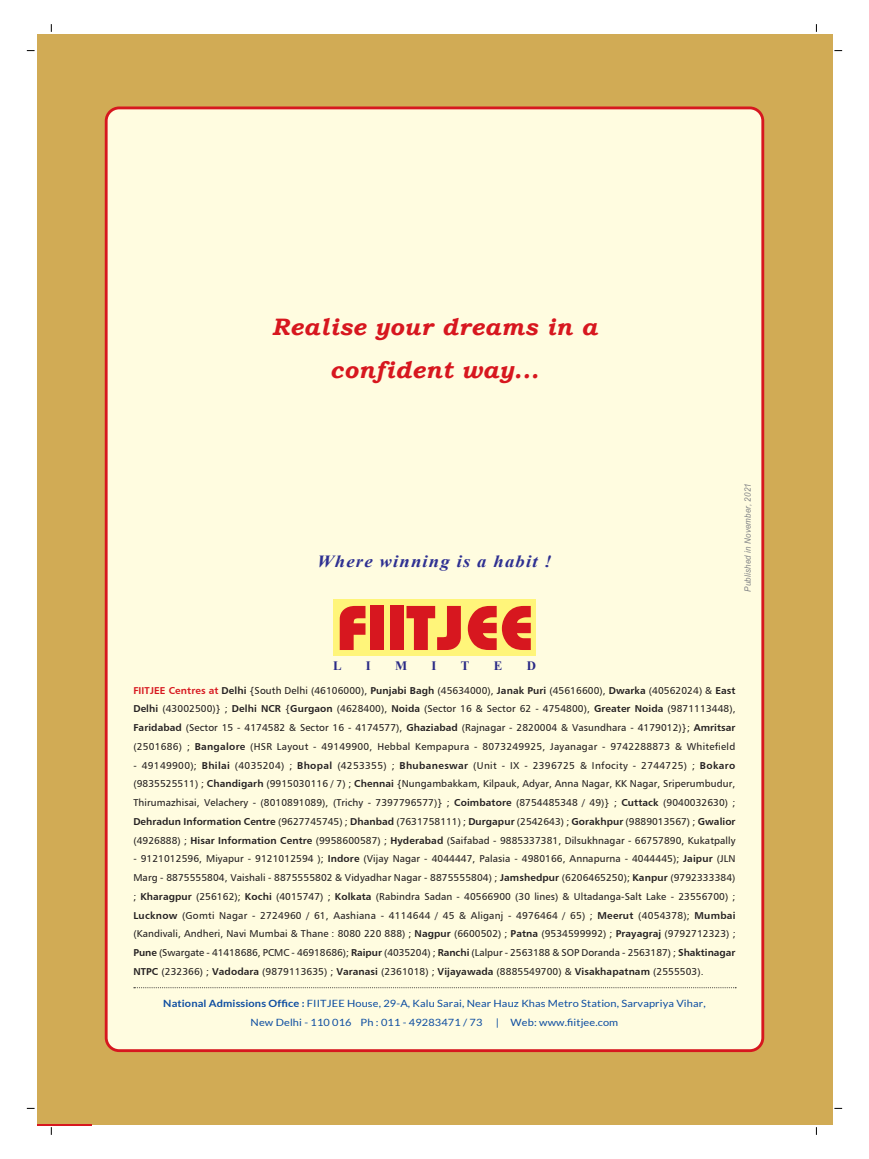
<style>
.page{position:relative;width:869px;height:1159px;background:#fff}
.page>*{position:absolute;margin:0;border:0;box-sizing:border-box;transform-origin:0 0}
.t1{font:italic 700 23.75px/42.5px "Bookman Old Style";letter-spacing:.02em;color:#d7171f;text-align:center}
.t2{font:italic 700 17px "Times New Roman";letter-spacing:.06em;color:#2e3092;scale:1.1 1}
.t3{font:700 12.88px "Times New Roman";color:#2a2a86}
.t4{font:10px/18.8px "Humanist 777 BT Roman B";letter-spacing:.01em;color:#231f20;text-align:justify}
.t5{font:10px/18.8px "Lato";letter-spacing:.01em;color:#0d4da1;scale:1.1 1}
.t6{font:10px "Humanist 777 BT Bold B";letter-spacing:.005em;color:#231f20}
.t7{font:italic 8.75px "Arial Narrow";letter-spacing:.02em;color:#808285;scale:1.1 1}
.s1{font-family:"Humanist 777 BT Bold B";color:#d7171f}
.s2{font-family:"Humanist 777 BT Bold B"}
.s3{font-family:"Humanist 777 BT Roman B"}
.s4{font-weight:700}
</style>
<div class="page">
<div style="left:37px;top:1069px;width:55px;height:56px;background:#d1ab55"></div>
<div style="left:37px;top:35px;width:794px;height:1088px;background:#d1ab55"></div>
<div style="left:106px;top:108px;width:656px;height:942px;background:#fffce0;border-radius:13px"></div>
<div style="left:105px;top:106px;width:659px;height:945px;border:3px solid #d7171f;border-radius:13px"></div>
<svg style="left:134px;top:987px;width:602px;height:1px"></svg>
<div style="left:333px;top:599px;width:203px;height:57px;background:#fff57a"></div>
<svg style="left:340px;top:606px;width:25px;height:44px"></svg>
<div style="left:369px;top:606px;width:14px;height:44px;background:#d7171f"></div>
<div style="left:389px;top:606px;width:14px;height:44px;background:#d7171f"></div>
<svg style="left:406px;top:606px;width:55px;height:44px"></svg>
<svg style="left:468px;top:606px;width:28px;height:44px"></svg>
<svg style="left:502px;top:606px;width:28px;height:44px"></svg>
<h1 class="t1" style="left:272px;top:305px;width:327px">Realise your dreams in a confident way...</h1>
<h2 class="t2" style="left:317px;top:549px;width:215px">Where winning is a habit !</h2>
<p class="t7" style="left:741px;top:591px;width:100px;rotate:-90deg">Published in November, 2021</p>
<p class="t3" style="left:333px;top:657px;width:10px">L</p>
<p class="t3" style="left:366px;top:657px;width:6px">I</p>
<p class="t3" style="left:395px;top:657px;width:14px">M</p>
<p class="t3" style="left:431px;top:657px;width:6px">I</p>
<p class="t3" style="left:461px;top:657px;width:10px">T</p>
<p class="t3" style="left:494px;top:657px;width:10px">E</p>
<p class="t3" style="left:526px;top:657px;width:11px">D</p>
<p class="t4" style="left:133px;top:680px;width:603px"><span class="s1">FIITJEE Centres at</span> <span class="s2">Delhi</span> {South Delhi (46106000), <span class="s2">Punjabi Bagh</span> (45634000), <span class="s2">Janak Puri</span> (45616600), <span class="s2">Dwarka</span> (40562024) &amp; <span class="s2">East Delhi</span> (43002500)} ; <span class="s2">Delhi NCR</span> {<span class="s2">Gurgaon</span> (4628400), <span class="s2">Noida</span> (Sector 16 &amp; Sector 62 - 4754800), <span class="s2">Greater Noida</span> (9871113448), <span class="s2">Faridabad</span> (Sector 15 - 4174582 &amp; Sector 16 - 4174577), <span class="s2">Ghaziabad</span> (Rajnagar - 2820004 &amp; Vasundhara - 4179012)}; <span class="s2">Amritsar </span>(2501686) ; <span class="s2">Bangalore</span> (HSR Layout - 49149900, Hebbal Kempapura - 8073249925, Jayanagar - 9742288873 &amp; Whitefield</p>
<p class="t4" style="left:133px;top:755px;width:603px">- 49149900); <span class="s2">Bhilai</span> (4035204) ; <span class="s2">Bhopal</span> (4253355) ; <span class="s2">Bhubaneswar</span> (Unit - IX - 2396725 &amp; Infocity - 2744725) ; <span class="s2">Bokaro </span>(9835525511) ; <span class="s2">Chandigarh</span> (9915030116 / 7) ; <span class="s2">Chennai</span> {Nungambakkam, Kilpauk, Adyar, Anna Nagar, KK Nagar, Sriperumbudur, Thirumazhisai, Velachery - (8010891089), (Trichy - 7397796577)} ; <span class="s2">Coimbatore</span> (8754485348 / 49)} ; <span class="s2">Cuttack</span> (9040032630) ;</p>
<p class="t6" style="left:133px;top:815px;width:603px">Dehradun Information Centre <span class="s3">(9627745745) ;</span> Dhanbad <span class="s3">(7631758111) ;</span> Durgapur <span class="s3">(2542643) ;</span> Gorakhpur <span class="s3">(9889013567) ;</span> Gwalior</p>
<p class="t4" style="left:133px;top:830px;width:603px">(4926888) ; <span class="s2">Hisar Information Centre</span> (9958600587) ; <span class="s2">Hyderabad</span> (Saifabad - 9885337381, Dilsukhnagar - 66757890, Kukatpally</p>
<p class="t4" style="left:133px;top:849px;width:603px">- 9121012596, Miyapur - 9121012594 ); <span class="s2">Indore</span> (Vijay Nagar - 4044447, Palasia - 4980166, Annapurna - 4044445); <span class="s2">Jaipur</span> (JLN Marg - 8875555804, Vaishali - 8875555802 &amp; Vidyadhar Nagar - 8875555804) ; <span class="s2">Jamshedpur</span> (6206465250); <span class="s2">Kanpur</span> (9792333384) ; <span class="s2">Kharagpur</span> (256162); <span class="s2">Kochi</span> (4015747) ; <span class="s2">Kolkata</span> (Rabindra Sadan - 40566900 (30 lines) &amp; Ultadanga-Salt Lake - 23556700) ; <span class="s2">Lucknow</span> (Gomti Nagar - 2724960 / 61, Aashiana - 4114644 / 45 &amp; Aliganj - 4976464 / 65) ; <span class="s2">Meerut</span> (4054378); <span class="s2">Mumbai </span>(Kandivali, Andheri, Navi Mumbai &amp; Thane : 8080 220 888) ; <span class="s2">Nagpur</span> (6600502) ; <span class="s2">Patna</span> (9534599992) ; <span class="s2">Prayagraj</span> (9792712323) ; <span class="s2">Pune</span> (Swargate - 41418686, PCMC - 46918686); <span class="s2">Raipur</span> (4035204) ; <span class="s2">Ranchi</span> (Lalpur - 2563188 &amp; SOP Doranda - 2563187) ; <span class="s2">Shaktinagar NTPC</span> (232366) ; <span class="s2">Vadodara</span> (9879113635) ; <span class="s2">Varanasi</span> (2361018) ; <span class="s2">Vijayawada</span> (8885549700) &amp; <span class="s2">Visakhapatnam</span> (2555503).</p>
<p class="t5" style="left:251px;top:993px;width:415px;text-indent:-87px"><span class="s4">National Admissions Office :</span> FIITJEE House, 29-A, Kalu Sarai, Near Hauz Khas Metro Station, Sarvapriya Vihar,<br>New Delhi - 110 016 Ph : 011 - 49283471 / 73</p>
<p class="t5" style="left:496px;top:1012px;width:113px">| Web: www.fiitjee.com</p>
</div>
